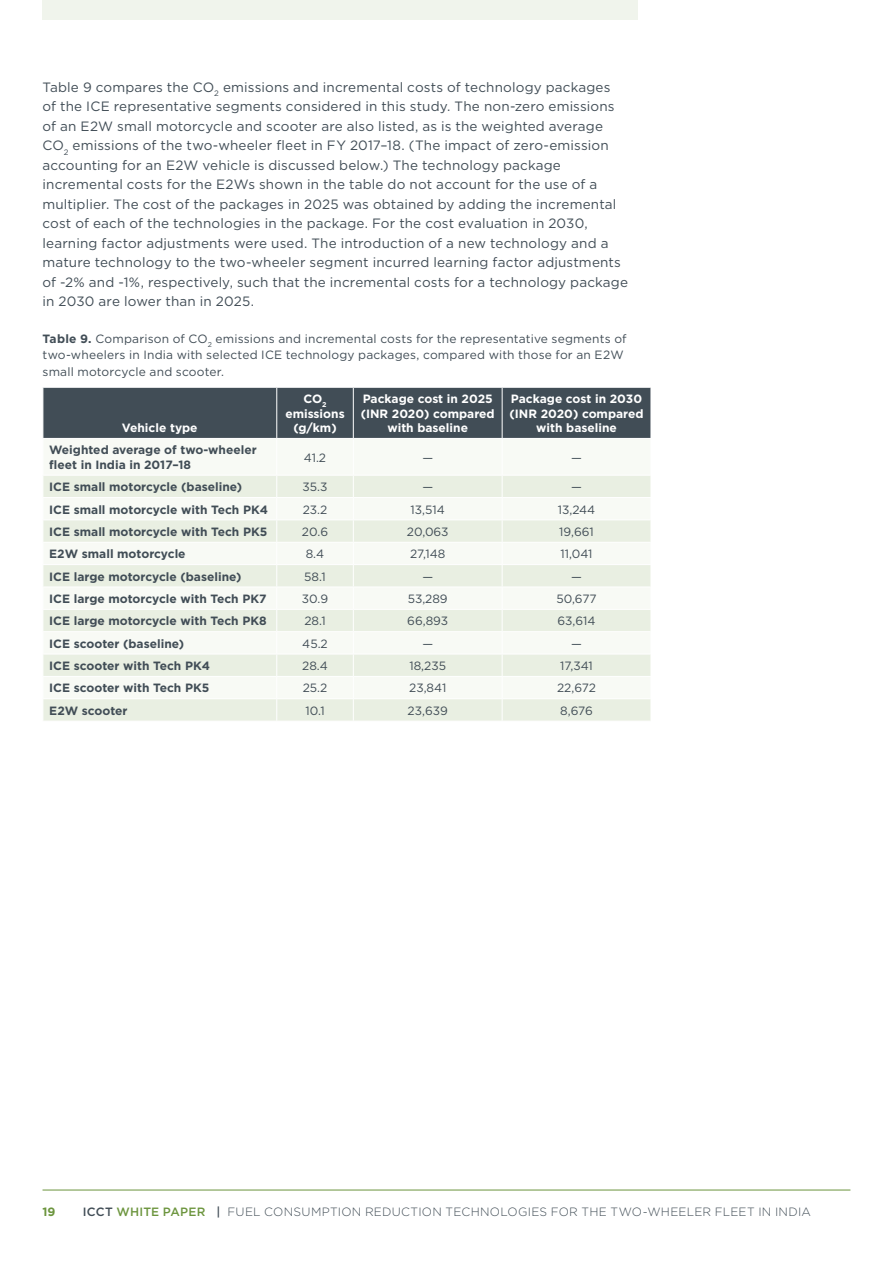
<style>
.page{position:relative;width:893px;height:1263px;background:#fff}
.page>*{position:absolute;margin:0;border:0;box-sizing:border-box;transform-origin:0 0}
.t1{font:13.5px/19.5px "Gotham";letter-spacing:.01em;color:#414d56}
.t2{font:12px/16.5px "Gotham";letter-spacing:.01em;color:#414d56}
.t3{font:700 12px/14.4px "Gotham";color:#414d56}
.t4{font:700 12px/14.4px "Gotham";color:#fff;text-align:center}
.t5{font:300 12px "Gotham";letter-spacing:.025em;color:#414d56}
.t6{font:700 12px "Gotham";color:#6c953e}
.s1{font-weight:700}
.s2{font-weight:500}
.s3{font-weight:500;color:#6c953e}
</style>
<div class="page">
<hr style="left:43px;top:1190px;width:807px;height:1px;background:#6c953e">
<div style="left:43px;top:0;width:595px;height:20px;background:#f0f4ec"></div>
<div style="left:44px;top:388px;width:607px;height:50px;background:#414d56"></div>
<svg style="left:44px;top:476px;width:607px;height:245px;fill:#e9efe2"></svg>
<hr style="left:353px;top:388px;width:1px;height:50px;background:#fff">
<hr style="left:502px;top:388px;width:1px;height:50px;background:#fff">
<hr style="left:43px;top:497px;width:234px;height:1px;background:#fff">
<hr style="left:277px;top:497px;width:76px;height:1px;background:#fff">
<hr style="left:353px;top:497px;width:149px;height:1px;background:#fff">
<hr style="left:502px;top:497px;width:149px;height:1px;background:#fff">
<hr style="left:43px;top:519px;width:234px;height:1px;background:#fff">
<hr style="left:277px;top:519px;width:76px;height:1px;background:#fff">
<hr style="left:353px;top:519px;width:149px;height:1px;background:#fff">
<hr style="left:502px;top:519px;width:149px;height:1px;background:#fff">
<hr style="left:43px;top:542px;width:234px;height:1px;background:#fff">
<hr style="left:277px;top:542px;width:76px;height:1px;background:#fff">
<hr style="left:353px;top:542px;width:149px;height:1px;background:#fff">
<hr style="left:502px;top:542px;width:149px;height:1px;background:#fff">
<hr style="left:43px;top:564px;width:234px;height:1px;background:#fff">
<hr style="left:277px;top:564px;width:76px;height:1px;background:#fff">
<hr style="left:353px;top:564px;width:149px;height:1px;background:#fff">
<hr style="left:502px;top:564px;width:149px;height:1px;background:#fff">
<hr style="left:43px;top:587px;width:234px;height:1px;background:#fff">
<hr style="left:277px;top:587px;width:76px;height:1px;background:#fff">
<hr style="left:353px;top:587px;width:149px;height:1px;background:#fff">
<hr style="left:502px;top:587px;width:149px;height:1px;background:#fff">
<hr style="left:43px;top:609px;width:234px;height:1px;background:#fff">
<hr style="left:277px;top:609px;width:76px;height:1px;background:#fff">
<hr style="left:353px;top:609px;width:149px;height:1px;background:#fff">
<hr style="left:502px;top:609px;width:149px;height:1px;background:#fff">
<hr style="left:43px;top:631px;width:234px;height:1px;background:#fff">
<hr style="left:277px;top:631px;width:76px;height:1px;background:#fff">
<hr style="left:353px;top:631px;width:149px;height:1px;background:#fff">
<hr style="left:502px;top:631px;width:149px;height:1px;background:#fff">
<hr style="left:43px;top:654px;width:234px;height:1px;background:#fff">
<hr style="left:277px;top:654px;width:76px;height:1px;background:#fff">
<hr style="left:353px;top:654px;width:149px;height:1px;background:#fff">
<hr style="left:502px;top:654px;width:149px;height:1px;background:#fff">
<hr style="left:43px;top:676px;width:234px;height:1px;background:#fff">
<hr style="left:277px;top:676px;width:76px;height:1px;background:#fff">
<hr style="left:353px;top:676px;width:149px;height:1px;background:#fff">
<hr style="left:502px;top:676px;width:149px;height:1px;background:#fff">
<hr style="left:43px;top:698px;width:234px;height:1px;background:#fff">
<hr style="left:277px;top:698px;width:76px;height:1px;background:#fff">
<hr style="left:353px;top:698px;width:149px;height:1px;background:#fff">
<svg style="left:353px;top:476px;width:1px;height:245px"></svg>
<hr style="left:502px;top:698px;width:149px;height:1px;background:#fff">
<svg style="left:502px;top:476px;width:1px;height:245px"></svg>
<hr style="left:276px;top:388px;width:1px;height:50px;background:#fff">
<svg style="left:43px;top:476px;width:1px;height:245px"></svg>
<svg style="left:276px;top:476px;width:1px;height:245px"></svg>
<p class="t1" style="left:43px;top:77px;width:587px">Table 9 compares the CO<sub>2</sub> emissions and incremental costs of technology packages<br>of the ICE representative segments considered in this study. The non-zero emissions of an E2W small motorcycle and scooter are also listed, as is the weighted average CO<sub>2</sub> emissions of the two-wheeler fleet in FY 2017–18. (The impact of zero-emission accounting for an E2W vehicle is discussed below.) The technology package incremental costs for the E2Ws shown in the table do not account for the use of a multiplier. The cost of the packages in 2025 was obtained by adding the incremental cost of each of the technologies in the package. For the cost evaluation in 2030, learning factor adjustments were used. The introduction of a new technology and a mature technology to the two-wheeler segment incurred learning factor adjustments of -2% and -1%, respectively, such that the incremental costs for a technology package in 2030 are lower than in 2025.</p>
<p class="t2" style="left:43px;top:330px;width:586px"><span class="s1">Table 9.</span> Comparison of CO<sub>2</sub> emissions and incremental costs for the representative segments of two-wheelers in India with selected ICE technology packages, compared with those for an E2W small motorcycle and scooter.</p>
<p class="t4" style="left:122px;top:420px;width:77px">Vehicle type</p>
<p class="t4" style="left:285px;top:392px;width:61px">CO<sub>2 </sub>emissions (g/km)</p>
<p class="t4" style="left:361px;top:392px;width:135px">Package cost in 2025 (INR 2020) compared with baseline</p>
<p class="t4" style="left:510px;top:392px;width:135px">Package cost in 2030 (INR 2020) compared with baseline</p>
<p class="t3" style="left:49px;top:443px;width:209px">Weighted average of two-wheeler fleet in India in 2017–18</p>
<p class="t2" style="left:304px;top:449px;width:24px">41.2</p>
<p class="t2" style="left:422px;top:449px;width:12px">—</p>
<p class="t2" style="left:571px;top:449px;width:12px">—</p>
<p class="t3" style="left:49px;top:480px;width:194px">ICE small motorcycle (baseline)</p>
<p class="t2" style="left:303px;top:478px;width:26px">35.3</p>
<p class="t2" style="left:422px;top:478px;width:12px">—</p>
<p class="t2" style="left:571px;top:478px;width:12px">—</p>
<p class="t3" style="left:49px;top:502px;width:220px">ICE small motorcycle with Tech PK4</p>
<p class="t2" style="left:303px;top:501px;width:26px">23.2</p>
<p class="t2" style="left:411px;top:501px;width:36px">13,514</p>
<p class="t2" style="left:558px;top:501px;width:39px">13,244</p>
<p class="t3" style="left:49px;top:524px;width:220px">ICE small motorcycle with Tech PK5</p>
<p class="t2" style="left:302px;top:523px;width:28px">20.6</p>
<p class="t2" style="left:407px;top:523px;width:43px">20,063</p>
<p class="t2" style="left:559px;top:523px;width:36px">19,661</p>
<p class="t3" style="left:49px;top:547px;width:138px">E2W small motorcycle</p>
<p class="t2" style="left:306px;top:545px;width:20px">8.4</p>
<p class="t2" style="left:410px;top:545px;width:37px">27,148</p>
<p class="t2" style="left:561px;top:545px;width:33px">11,041</p>
<p class="t3" style="left:49px;top:569px;width:194px">ICE large motorcycle (baseline)</p>
<p class="t2" style="left:304px;top:568px;width:23px">58.1</p>
<p class="t2" style="left:422px;top:568px;width:12px">—</p>
<p class="t2" style="left:571px;top:568px;width:12px">—</p>
<p class="t3" style="left:49px;top:591px;width:219px">ICE large motorcycle with Tech PK7</p>
<p class="t2" style="left:302px;top:590px;width:28px">30.9</p>
<p class="t2" style="left:408px;top:590px;width:42px">53,289</p>
<p class="t2" style="left:556px;top:590px;width:42px">50,677</p>
<p class="t3" style="left:49px;top:614px;width:219px">ICE large motorcycle with Tech PK8</p>
<p class="t2" style="left:304px;top:612px;width:23px">28.1</p>
<p class="t2" style="left:407px;top:612px;width:42px">66,893</p>
<p class="t2" style="left:558px;top:612px;width:39px">63,614</p>
<p class="t3" style="left:49px;top:636px;width:136px">ICE scooter (baseline)</p>
<p class="t2" style="left:302px;top:635px;width:27px">45.2</p>
<p class="t2" style="left:422px;top:635px;width:12px">—</p>
<p class="t2" style="left:571px;top:635px;width:12px">—</p>
<p class="t3" style="left:49px;top:658px;width:162px">ICE scooter with Tech PK4</p>
<p class="t2" style="left:302px;top:657px;width:27px">28.4</p>
<p class="t2" style="left:409px;top:657px;width:38px">18,235</p>
<p class="t2" style="left:560px;top:657px;width:34px">17,341</p>
<p class="t3" style="left:49px;top:681px;width:162px">ICE scooter with Tech PK5</p>
<p class="t2" style="left:303px;top:680px;width:26px">25.2</p>
<p class="t2" style="left:409px;top:680px;width:39px">23,841</p>
<p class="t2" style="left:557px;top:680px;width:40px">22,672</p>
<p class="t3" style="left:49px;top:703px;width:80px">E2W scooter</p>
<p class="t2" style="left:305px;top:702px;width:21px">10.1</p>
<p class="t2" style="left:408px;top:702px;width:42px">23,639</p>
<p class="t2" style="left:560px;top:702px;width:34px">8,676</p>
<p class="t6" style="left:43px;top:1203px;width:15px">19</p>
<p class="t5" style="left:83px;top:1204px;width:730px"><span class="s2">ICCT</span> <span class="s3">WHITE PAPER</span> <span class="s2">|</span> FUEL CONSUMPTION REDUCTION TECHNOLOGIES FOR THE TWO-WHEELER FLEET IN INDIA</p>
</div>
